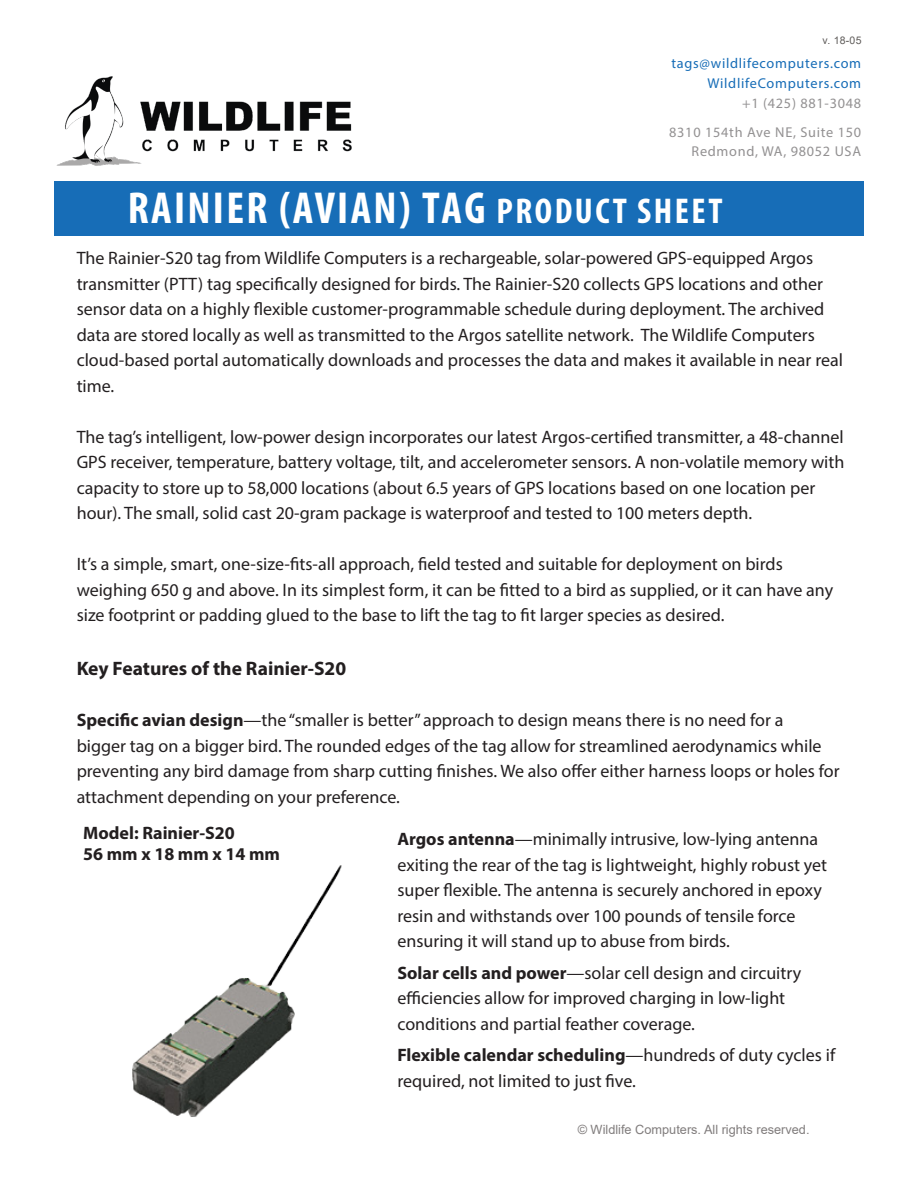
<style>
.page{position:relative;width:918px;height:1188px;background:#fff}
.page>*{position:absolute;margin:0;border:0;box-sizing:border-box;transform-origin:0 0}
.t1{font:700 condensed 45px "Myriad Pro";letter-spacing:.05em;color:#fff}
.t2{font:700 19.5px "Myriad Pro";color:#231f20}
.Main_Paragraph{font:18px/25.5px "Myriad Pro";color:#231f20}
.t3{font:700 18px "Myriad Pro";color:#231f20}
.t4{font:14.25px "Myriad Pro";letter-spacing:.05em;color:#939192}
.t5{font:14.25px "Myriad Pro";letter-spacing:.05em;color:#176db7}
.Footnotes{font:12.75px "Arial";color:#817d7d}
.Table_Footnotes{font:10.5px "Arial";color:#5e5b59}
.s1{font-size:36px}
.s2{font-weight:700}
</style>
<div class="page">
<div style="left:54px;top:182px;width:810px;height:54px;background:#176db7"></div>
<img style="left:54px;top:76px;width:342px;height:106px">
<img style="left:132px;top:865px;width:210px;height:252px">
<p class="Table_Footnotes" style="left:823px;top:33px;width:40px">v. 18-05</p>
<p class="t5" style="left:671px;top:54px;width:191px">tags@wildlifecomputers.com</p>
<p class="t5" style="left:708px;top:74px;width:155px">WildlifeComputers.com</p>
<p class="t4" style="left:742px;top:94px;width:121px">+1 (425) 881-3048</p>
<p class="t4" style="left:669px;top:123px;width:193px">8310 154th Ave NE, Suite 150</p>
<p class="t4" style="left:692px;top:143px;width:171px">Redmond, WA, 98052 USA</p>
<p class="t1" style="left:128px;top:180px;width:596px">RAINIER (AVIAN) TAG <span class="s1">PRODUCT SHEET</span></p>
<p class="Main_Paragraph" style="left:77px;top:245px;width:768px">The Rainier-S20 tag from Wildlife Computers is a rechargeable, solar-powered GPS-equipped Argos transmitter (PTT) tag specifically designed for birds. The Rainier-S20 collects GPS locations and other sensor data on a highly flexible customer-programmable schedule during deployment. The archived data are stored locally as well as transmitted to the Argos satellite network. The Wildlife Computers cloud-based portal automatically downloads and processes the data and makes it available in near real time.</p>
<p class="Main_Paragraph" style="left:77px;top:423px;width:769px">The tag’s intelligent, low-power design incorporates our latest Argos-certified transmitter, a 48-channel GPS receiver, temperature, battery voltage, tilt, and accelerometer sensors. A non-volatile memory with capacity to store up to 58,000 locations (about 6.5 years of GPS locations based on one location per hour). The small, solid cast 20-gram package is waterproof and tested to 100 meters depth.</p>
<p class="Main_Paragraph" style="left:77px;top:551px;width:758px">It’s a simple, smart, one-size-fits-all approach, field tested and suitable for deployment on birds weighing 650 g and above. In its simplest form, it can be fitted to a bird as supplied, or it can have any size footprint or padding glued to the base to lift the tag to fit larger species as desired.</p>
<p class="t2" style="left:77px;top:656px;width:271px">Key Features of the Rainier-S20</p>
<p class="Main_Paragraph" style="left:77px;top:707px;width:765px"><span class="s2">Specific avian design</span>—the “smaller is better” approach to design means there is no need for a<br>bigger tag on a bigger bird. The rounded edges of the tag allow for streamlined aerodynamics while preventing any bird damage from sharp cutting finishes. We also offer either harness loops or holes for attachment depending on your preference.</p>
<p class="Main_Paragraph" style="left:397px;top:826px;width:431px"><span class="s2">Argos antenna</span>—minimally intrusive, low-lying antenna exiting the rear of the tag is lightweight, highly robust yet super flexible. The antenna is securely anchored in epoxy resin and withstands over 100 pounds of tensile force ensuring it will stand up to abuse from birds.</p>
<p class="Main_Paragraph" style="left:397px;top:960px;width:405px"><span class="s2">Solar cells and power</span>—solar cell design and circuitry efficiencies allow for improved charging in low-light conditions and partial feather coverage.</p>
<p class="Main_Paragraph" style="left:397px;top:1042px;width:439px"><span class="s2">Flexible calendar scheduling</span>—hundreds of duty cycles if required, not limited to just five.</p>
<p class="t3" style="left:83px;top:821px;width:153px">Model: Rainier-S20</p>
<p class="t3" style="left:83px;top:842px;width:198px">56 mm x 18 mm x 14 mm</p>
<p class="Footnotes" style="left:578px;top:1121px;width:233px">© Wildlife Computers. All rights reserved.</p>
</div>
